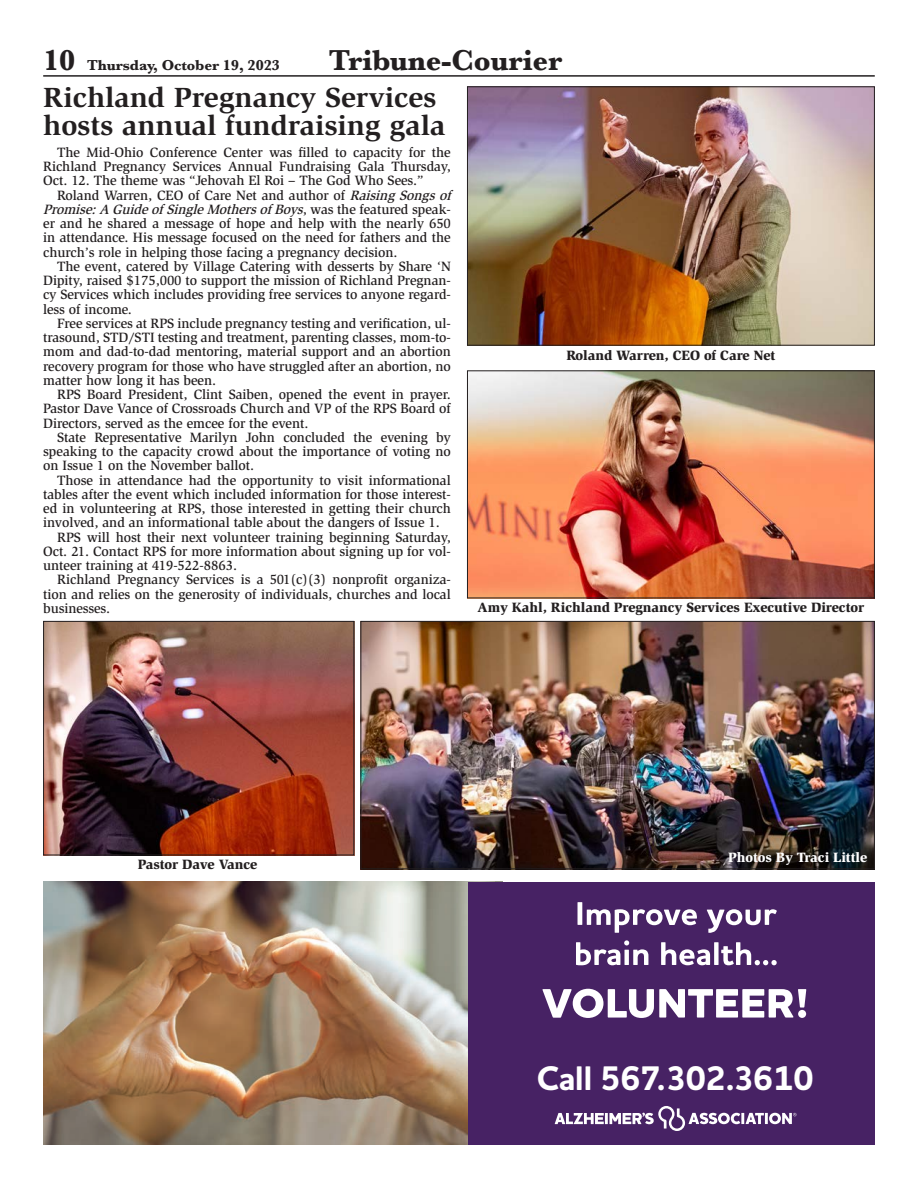
<style>
.page{position:relative;width:918px;height:1188px;background:#fff}
.page>*{position:absolute;margin:0;border:0;box-sizing:border-box;transform-origin:0 0}
.t1{font:700 34.65px "Houschka Pro";letter-spacing:-.02em;color:#fff}
.t2{font:700 30px "Baskerville";letter-spacing:-.005em;color:#231f20}
.HeadlineBold{font:700 28.5px/28.5px "Slimbach Std";letter-spacing:-.005em;color:#231f20;scale:1.05 1}
.t3{font:700 15px "Baskerville";letter-spacing:-.005em;color:#231f20}
.BodyText{font:500 13.8px/14.2px "Slimbach Std";letter-spacing:-.005em;color:#231f20;text-align:justify}
.Byline{font:900 13.8px "Slimbach Std";letter-spacing:-.005em;color:#231f20}
.Byline-2{font:900 13.8px "Slimbach Std";letter-spacing:-.005em;color:#fff}
.s1{font-size:30px}
.s2{font-style:italic}
</style>
<div class="page">
<hr style="left:43px;top:75px;width:832px;height:2px;background:#231f20">
<img style="left:43px;top:882px;width:426px;height:263px">
<div style="left:469px;top:882px;width:406px;height:263px;background:#472264"></div>
<svg style="left:542px;top:989px;width:264px;height:29px"></svg>
<svg style="left:576px;top:940px;width:201px;height:25px"></svg>
<svg style="left:578px;top:902px;width:199px;height:31px"></svg>
<svg style="left:555px;top:1106px;width:242px;height:25px"></svg>
<img style="left:45px;top:623px;width:307px;height:230px">
<div style="left:43px;top:621px;width:311px;height:234px;border:1px solid #231f20"></div>
<img style="left:363px;top:623px;width:510px;height:244px">
<div style="left:361px;top:621px;width:514px;height:248px;border:1px solid #231f20"></div>
<img style="left:469px;top:88px;width:404px;height:256px">
<div style="left:467px;top:86px;width:408px;height:260px;border:1px solid #231f20"></div>
<img style="left:469px;top:372px;width:404px;height:224px">
<div style="left:467px;top:370px;width:408px;height:228px;border:1px solid #231f20"></div>
<p class="t3" style="left:43px;top:55px;width:238px"><span class="s1">10</span> Thursday, October 19, 2023</p>
<h2 class="t2" style="left:329px;top:40px;width:235px">Tribune-Courier</h2>
<p class="HeadlineBold" style="left:43px;top:83px;width:385px">Richland Pregnancy Services hosts annual fundraising gala</p>
<p class="BodyText" style="left:43px;top:145px;width:409px;text-indent:14px">The Mid-Ohio Conference Center was filled to capacity for the Richland Pregnancy Services Annual Fundraising Gala Thursday, Oct. 12. The theme was “Jehovah El Roi – The God Who Sees.”</p>
<p class="BodyText" style="left:43px;top:188px;width:413px;text-align:left;text-indent:14px">Roland Warren, CEO of Care Net and author of <span class="s2">RaisingSongsof Promise:A GuideofSingleMothersofBoys</span>, w a s t h e f e a t u r e d s p e a k - er and he shared a message of hope and help with the nearly 650 in attendance. His message focused on the need for fathers and the church’s role in helping those facing a pregnancy decision.</p>
<p class="BodyText" style="left:43px;top:259px;width:409px;text-indent:14px">The event, catered by Village Catering with desserts by Share ‘N Dipity, raised $175,000 to support the mission of Richland Pregnan&shy;cy Services which includes providing free services to anyone regard&shy;less of income.</p>
<p class="BodyText" style="left:43px;top:316px;width:409px;text-indent:14px">Free services at RPS include pregnancy testing and verification, ul&shy;trasound, STD/STI testing and treatment, parenting classes, mom-to&shy;mom and dad-to-dad mentoring, material support and an abortion recovery program for those who have struggled after an abortion, no matter how long it has been.</p>
<p class="BodyText" style="left:43px;top:387px;width:409px;text-indent:14px">RPS Board President, Clint Saiben, opened the event in prayer.<br>Pastor Dave Vance of Crossroads Church and VP of the RPS Board of Directors, served as the emcee for the event.</p>
<p class="BodyText" style="left:43px;top:430px;width:409px;text-indent:14px">State Representative Marilyn John concluded the evening by speaking to the capacity crowd about the importance of voting no on Issue 1 on the November ballot.</p>
<p class="BodyText" style="left:43px;top:473px;width:409px;text-indent:14px">Those in attendance had the opportunity to visit informational tables after the event which included information for those interest&shy;ed in volunteering at RPS, those interested in getting their church involved, and an informational table about the dangers of Issue 1.</p>
<p class="BodyText" style="left:43px;top:530px;width:409px;text-indent:14px">RPS will host their next volunteer training beginning Saturday, Oct. 21. Contact RPS for more information about signing up for vol&shy;unteer training at 419-522-8863.</p>
<p class="BodyText" style="left:43px;top:572px;width:409px;text-indent:14px">Richland Pregnancy Services is a 501(c)(3) nonprofit organiza&shy;tion and relies on the generosity of individuals, churches and local businesses.</p>
<p class="Byline" style="left:566px;top:347px;width:211px">Roland Warren, CEO of Care Net</p>
<p class="Byline" style="left:478px;top:599px;width:388px">Amy Kahl, Richland Pregnancy Services Executive Director</p>
<p class="Byline" style="left:138px;top:856px;width:121px">Pastor Dave Vance</p>
<p class="Byline-2" style="left:728px;top:849px;width:141px">Photos By Traci Little</p>
<p class="t1" style="left:537px;top:1055px;width:279px">Call 567.302.3610</p>
</div>
